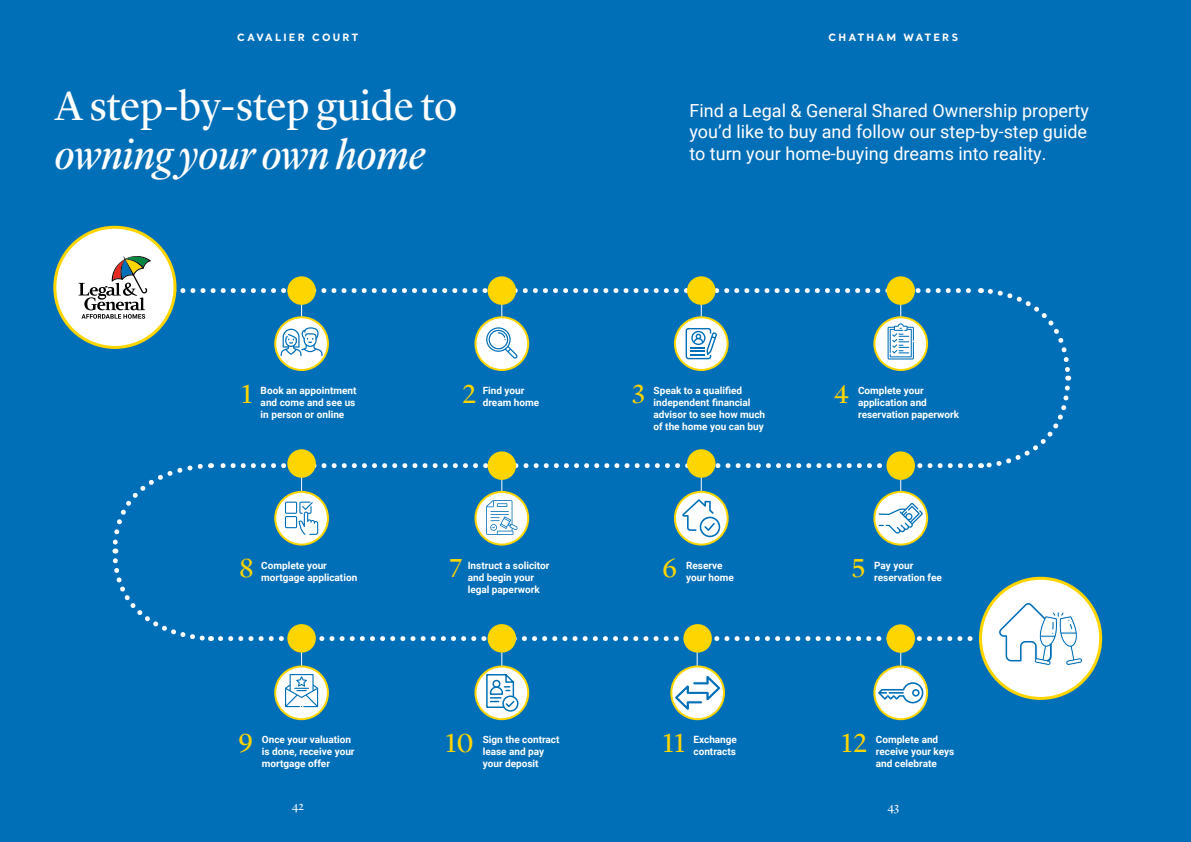
<style>
.page{position:relative;width:1191px;height:842px;background:#006fb8}
.page>*{position:absolute;margin:0;border:0;box-sizing:border-box;transform-origin:0 0}
.t1{font:42px "Lyon Display";letter-spacing:-.005em;color:#fff}
.t2{font:italic 42px "Lyon Display";color:#fff}
.t3{font:27px "Lyon Display";color:#ffd500}
.t4{font:18px/21.6px "Roboto";color:#fff;text-align:justify}
.t5{font:12px "Lyon Display";color:#fff}
.t6{font:700 10px/12px "Roboto";color:#fff}
.t7{font:700 10px "Santral";letter-spacing:.225em;color:#fff}
</style>
<div class="page">
<div style="left:55px;top:227px;width:120px;height:120px;background:#fff;border-radius:50%"></div>
<div style="left:980px;top:578px;width:120px;height:120px;background:#fff;border-radius:50%"></div>
<svg style="left:671px;top:666px;width:53px;height:53px"></svg>
<div style="left:670px;top:665px;width:55px;height:55px;border:2px solid #ffd500;border-radius:50%"></div>
<svg style="left:673px;top:675px;width:49px;height:36px;background:#cee1e5"></svg>
<svg style="left:874px;top:666px;width:53px;height:53px"></svg>
<div style="left:873px;top:665px;width:55px;height:55px;border:2px solid #ffd500;border-radius:50%"></div>
<svg style="left:878px;top:682px;width:45px;height:21px"></svg>
<svg style="left:475px;top:666px;width:53px;height:53px"></svg>
<div style="left:474px;top:665px;width:55px;height:55px;border:2px solid #ffd500;border-radius:50%"></div>
<svg style="left:485px;top:673px;width:31px;height:36px"></svg>
<div style="left:502px;top:695px;width:16px;height:17px;border:1px solid #006fb8;border-radius:50%"></div>
<svg style="left:275px;top:666px;width:53px;height:53px"></svg>
<div style="left:274px;top:665px;width:55px;height:55px;border:2px solid #ffd500;border-radius:50%"></div>
<svg style="left:285px;top:674px;width:33px;height:33px"></svg>
<svg style="left:78px;top:254px;width:1004px;height:412px"></svg>
<p class="t7" style="left:237px;top:30px;width:122px">CAVALIER COURT</p>
<h1 class="t1" style="left:55px;top:75px;width:404px">A step-by-step guide to</h1>
<h1 class="t2" style="left:55px;top:124px;width:372px">owning your own home</h1>
<p class="t7" style="left:828px;top:30px;width:131px">CHATHAM WATERS</p>
<h3 class="t4" style="left:689px;top:99px;width:401px">Find a Legal &amp; General Shared Ownership property you’d like to buy and follow our step-by-step guide to turn your home-buying dreams into reality.</h3>
<h2 class="t3" style="left:242px;top:374px;width:12px">1</h2>
<p class="t6" style="left:261px;top:384px;width:97px;text-align:justify">Book an appointment and come and see us in person or online</p>
<h2 class="t3" style="left:462px;top:374px;width:15px">2</h2>
<p class="t6" style="left:483px;top:384px;width:43px">Find your</p>
<p class="t6" style="left:483px;top:396px;width:58px">dream home</p>
<h2 class="t3" style="left:632px;top:374px;width:14px">3</h2>
<p class="t6" style="left:653px;top:384px;width:113px">Speak to a qualified independent financial advisor to see how much of the home you can buy</p>
<h2 class="t3" style="left:834px;top:374px;width:16px">4</h2>
<p class="t6" style="left:858px;top:384px;width:103px">Complete your application and reservation paperwork</p>
<h2 class="t3" style="left:239px;top:548px;width:16px">8</h2>
<p class="t6" style="left:261px;top:559px;width:67px">Complete your</p>
<p class="t6" style="left:261px;top:571px;width:98px">mortgage application</p>
<h2 class="t3" style="left:450px;top:548px;width:14px">7</h2>
<p class="t6" style="left:468px;top:559px;width:83px">Instruct a solicitor and begin your legal paperwork</p>
<h2 class="t3" style="left:662px;top:548px;width:17px">6</h2>
<p class="t6" style="left:686px;top:559px;width:38px">Reserve</p>
<p class="t6" style="left:686px;top:571px;width:49px">your home</p>
<h2 class="t3" style="left:851px;top:548px;width:15px">5</h2>
<p class="t6" style="left:874px;top:559px;width:41px">Pay your</p>
<p class="t6" style="left:874px;top:571px;width:69px">reservation fee</p>
<h2 class="t3" style="left:238px;top:723px;width:17px">9</h2>
<p class="t6" style="left:262px;top:733px;width:94px">Once your valuation is done, receive your mortgage offer</p>
<h2 class="t3" style="left:446px;top:723px;width:30px">10</h2>
<p class="t6" style="left:483px;top:733px;width:78px">Sign the contract lease and pay your deposit</p>
<h2 class="t3" style="left:663px;top:723px;width:23px">11</h2>
<p class="t6" style="left:693px;top:733px;width:45px">Exchange</p>
<p class="t6" style="left:693px;top:745px;width:44px">contracts</p>
<h2 class="t3" style="left:842px;top:723px;width:27px">12</h2>
<p class="t6" style="left:875px;top:733px;width:80px">Complete and receive your keys and celebrate</p>
<p class="t5" style="left:292px;top:797px;width:14px">42</p>
<p class="t5" style="left:887px;top:797px;width:13px">43</p>
</div>
